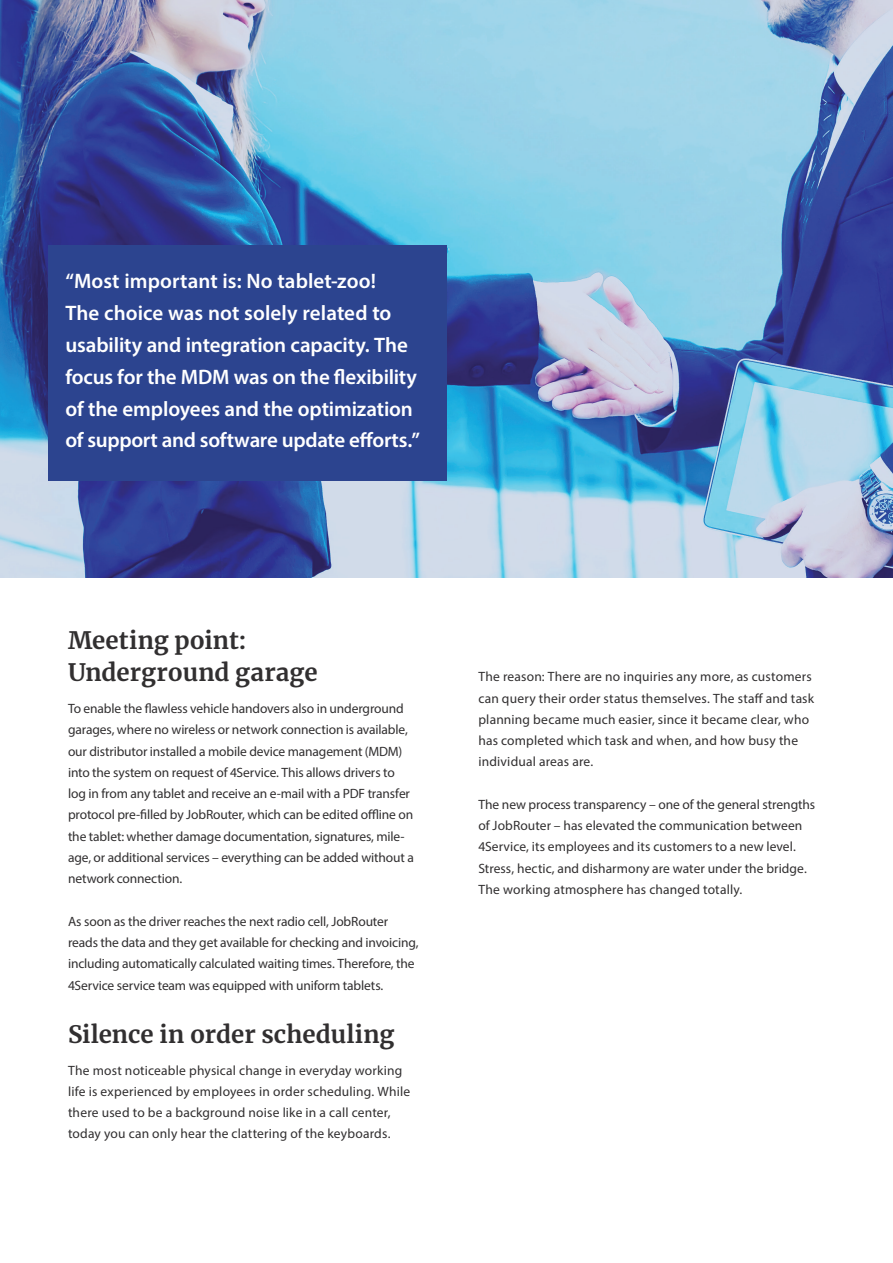
<style>
.page{position:relative;width:893px;height:1263px;background:#fff}
.page>*{position:absolute;margin:0;border:0;box-sizing:border-box;transform-origin:0 0}
.t1{font:700 24px/32px "Merriweather";color:#312f30}
.t2{font:600 21px/32px "Myriad Pro";letter-spacing:-.005em;color:#fff}
.t3{font:13.5px/21.3px "Myriad Pro";letter-spacing:-.005em;color:#312f30}
.t4{font:13.5px/21.3px "Myriad Pro";letter-spacing:.015em;color:#312f30}
</style>
<div class="page">
<img style="left:0;top:0;width:893px;height:577px">
<div style="left:48px;top:245px;width:398px;height:235px;background:#2c448f"></div>
<h2 class="t2" style="left:65px;top:264px;width:356px">“Most important is: No tablet-zoo!<br>The choice was not solely related to usability and integration capacity. The focus for the MDM was on the flexibility of the employees and the optimization of support and software update efforts.”</h2>
<h1 class="t1" style="left:68px;top:624px;width:251px">Meeting point:<br>Underground garage</h1>
<p class="t3" style="left:68px;top:698px;width:347px">To enable the flawless vehicle handovers also in underground garages, where no wireless or network connection is available, our distributor installed a mobile device management (MDM) into the system on request of 4Service. This allows drivers to log in from any tablet and receive an e-mail with a PDF transfer protocol pre-filled by JobRouter, which can be edited offline on the tablet: whether damage documentation, signatures, mile&shy;age, or additional services – everything can be added without a network connection.</p>
<p class="t3" style="left:68px;top:910px;width:352px">As soon as the driver reaches the next radio cell, JobRouter reads the data and they get available for checking and invoicing, including automatically calculated waiting times. Therefore, the 4Service service team was equipped with uniform tablets.</p>
<h1 class="t1" style="left:68px;top:1017px;width:328px">Silence in order scheduling</h1>
<p class="t4" style="left:68px;top:1059px;width:344px">The most noticeable physical change in everyday working life is experienced by employees in order scheduling. While there used to be a background noise like in a call center, today you can only hear the clattering of the keyboards.</p>
<p class="t4" style="left:478px;top:666px;width:337px">The reason: There are no inquiries any more, as customers can query their order status themselves. The staff and task planning became much easier, since it became clear, who has completed which task and when, and how busy the individual areas are.</p>
<p class="t3" style="left:478px;top:793px;width:338px">The new process transparency – one of the general strengths of JobRouter – has elevated the communication between 4Service, its employees and its customers to a new level.<br>Stress, hectic, and disharmony are water under the bridge.<br>The working atmosphere has changed totally.</p>
</div>
